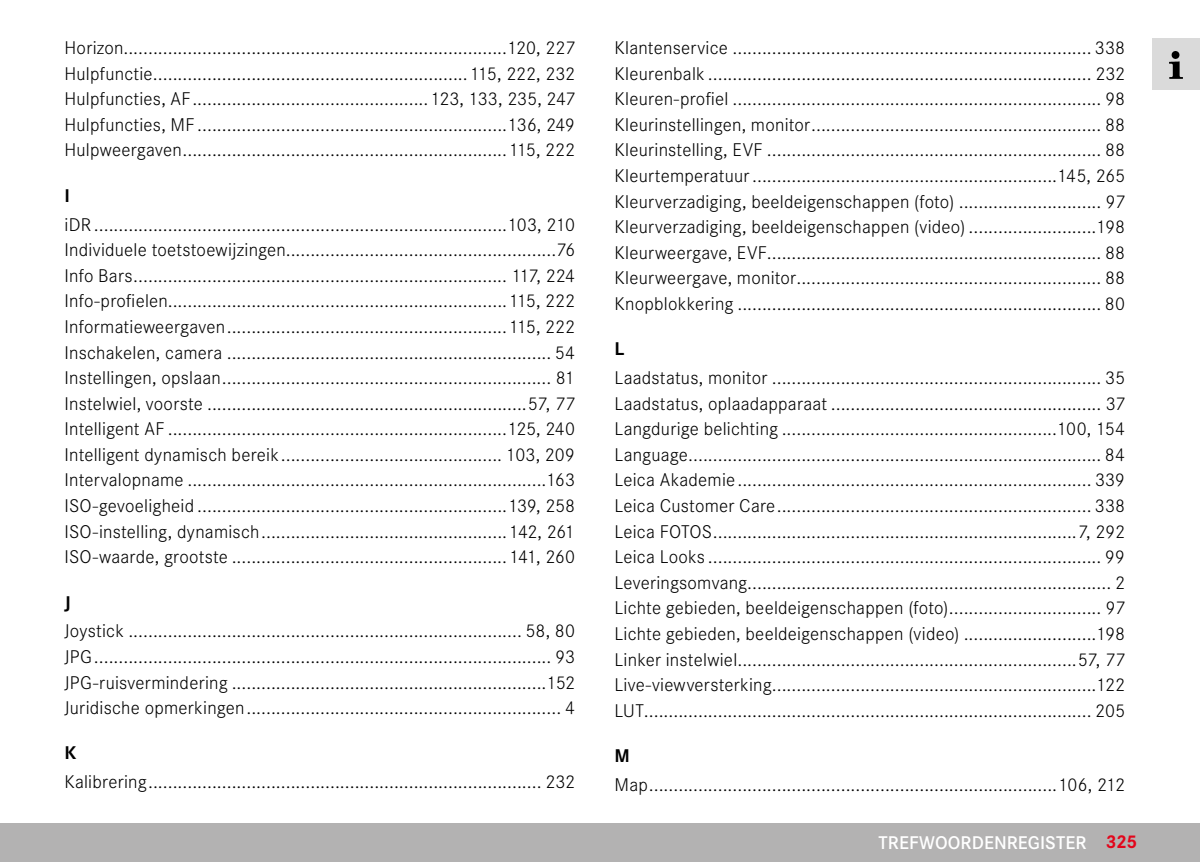
<style>
.page{position:relative;width:1200px;height:862px;background:#fff}
.page>*{position:absolute;margin:0;border:0;box-sizing:border-box;transform-origin:0 0}
.t1{font:300 19.12px "Corporate S";letter-spacing:.01em;color:#000}
.t2{font:300 19.12px "Corporate S";letter-spacing:-.01em;color:#000}
.t3{font:600 19.12px "Corporate S";letter-spacing:.005em;color:#fff}
.t4{font:700 19.12px "Corporate S";color:#000}
.s1{font-weight:700;color:#e3051b}
</style>
<div class="page">
<div style="left:0;top:823px;width:1199px;height:38px;background:#b3b2b2"></div>
<div style="left:1151px;top:38px;width:48px;height:51px;background:#dadada"></div>
<img style="left:1169px;top:51px;width:14px;height:28px">
<p class="t1" style="left:64px;top:34px;width:512px">Horizon..............................................................................120, 227</p>
<p class="t1" style="left:64px;top:60px;width:512px">Hulpfunctie................................................................115, 222, 232</p>
<p class="t1" style="left:64px;top:85px;width:512px">Hulpfuncties, AF................................................123, 133, 235, 247</p>
<p class="t1" style="left:64px;top:111px;width:512px">Hulpfuncties, MF ...............................................................136, 249</p>
<p class="t1" style="left:64px;top:137px;width:512px">Hulpweergaven..................................................................115, 222</p>
<p class="t4" style="left:64px;top:180px;width:7px">I</p>
<p class="t1" style="left:64px;top:211px;width:512px">iDR....................................................................................103, 210</p>
<p class="t1" style="left:64px;top:236px;width:512px">Individuele toetstoewijzingen.......................................................76</p>
<p class="t1" style="left:64px;top:262px;width:512px">Info Bars............................................................................ 117, 224</p>
<p class="t1" style="left:64px;top:287px;width:512px">Info-profielen.....................................................................115, 222</p>
<p class="t1" style="left:64px;top:313px;width:512px">Informatieweergaven.........................................................115, 222</p>
<p class="t1" style="left:64px;top:338px;width:512px">Inschakelen, camera .................................................................. 54</p>
<p class="t1" style="left:64px;top:364px;width:512px">Instellingen, opslaan................................................................... 81</p>
<p class="t1" style="left:64px;top:389px;width:512px">Instelwiel, voorste .................................................................57, 77</p>
<p class="t1" style="left:64px;top:415px;width:512px">Intelligent AF .....................................................................125, 240</p>
<p class="t1" style="left:64px;top:441px;width:512px">Intelligent dynamisch bereik............................................. 103, 209</p>
<p class="t1" style="left:64px;top:466px;width:512px">Intervalopname .........................................................................163</p>
<p class="t1" style="left:64px;top:492px;width:512px">ISO-gevoeligheid ...............................................................139, 258</p>
<p class="t1" style="left:64px;top:517px;width:512px">ISO-instelling, dynamisch..................................................142, 261</p>
<p class="t1" style="left:64px;top:543px;width:512px">ISO-waarde, grootste ........................................................141, 260</p>
<p class="t4" style="left:64px;top:586px;width:8px">J</p>
<p class="t1" style="left:64px;top:617px;width:512px">Joystick ................................................................................ 58, 80</p>
<p class="t1" style="left:64px;top:642px;width:512px">JPG............................................................................................. 93</p>
<p class="t1" style="left:64px;top:668px;width:512px">JPG-ruisvermindering ................................................................152</p>
<p class="t1" style="left:64px;top:694px;width:512px">Juridische opmerkingen................................................................ 4</p>
<p class="t4" style="left:64px;top:737px;width:13px">K</p>
<p class="t1" style="left:64px;top:768px;width:512px">Kalibrering................................................................................ 232</p>
<p class="t1" style="left:614px;top:34px;width:512px">Klantenservice ......................................................................... 338</p>
<p class="t1" style="left:614px;top:60px;width:512px">Kleurenbalk .............................................................................. 232</p>
<p class="t1" style="left:614px;top:85px;width:512px">Kleuren-profiel ........................................................................... 98</p>
<p class="t1" style="left:614px;top:111px;width:512px">Kleurinstellingen, monitor........................................................... 88</p>
<p class="t1" style="left:614px;top:137px;width:512px">Kleurinstelling, EVF .................................................................... 88</p>
<p class="t1" style="left:614px;top:162px;width:512px">Kleurtemperatuur..............................................................145, 265</p>
<p class="t1" style="left:614px;top:188px;width:512px">Kleurverzadiging, beeldeigenschappen (foto) ............................. 97</p>
<p class="t1" style="left:614px;top:213px;width:512px">Kleurverzadiging, beeldeigenschappen (video) ..........................198</p>
<p class="t1" style="left:614px;top:239px;width:512px">Kleurweergave, EVF.................................................................... 88</p>
<p class="t1" style="left:614px;top:264px;width:512px">Kleurweergave, monitor.............................................................. 88</p>
<p class="t1" style="left:614px;top:290px;width:512px">Knopblokkering .......................................................................... 80</p>
<p class="t4" style="left:614px;top:333px;width:11px">L</p>
<p class="t1" style="left:614px;top:364px;width:512px">Laadstatus, monitor ................................................................... 35</p>
<p class="t1" style="left:614px;top:389px;width:512px">Laadstatus, oplaadapparaat ....................................................... 37</p>
<p class="t1" style="left:614px;top:415px;width:512px">Langdurige belichting ........................................................100, 154</p>
<p class="t1" style="left:614px;top:441px;width:512px">Language.................................................................................... 84</p>
<p class="t1" style="left:614px;top:466px;width:512px">Leica Akademie........................................................................ 339</p>
<p class="t1" style="left:614px;top:492px;width:512px">Leica Customer Care................................................................ 338</p>
<p class="t1" style="left:614px;top:517px;width:512px">Leica FOTOS..........................................................................7, 292</p>
<p class="t1" style="left:614px;top:543px;width:512px">Leica Looks ................................................................................ 99</p>
<p class="t1" style="left:614px;top:568px;width:512px">Leveringsomvang.......................................................................... 2</p>
<p class="t1" style="left:614px;top:594px;width:512px">Lichte gebieden, beeldeigenschappen (foto)............................... 97</p>
<p class="t1" style="left:614px;top:620px;width:512px">Lichte gebieden, beeldeigenschappen (video) ...........................198</p>
<p class="t1" style="left:614px;top:645px;width:512px">Linker instelwiel.....................................................................57, 77</p>
<p class="t1" style="left:614px;top:671px;width:512px">Live-viewversterking..................................................................122</p>
<p class="t1" style="left:614px;top:696px;width:512px">LUT........................................................................................... 205</p>
<p class="t4" style="left:614px;top:740px;width:17px">M</p>
<p class="t2" style="left:614px;top:770px;width:512px">Map...................................................................................106, 212</p>
<p class="t3" style="left:878px;top:827px;width:260px">TREFWOORDENREGISTER <span class="s1">325</span></p>
</div>
